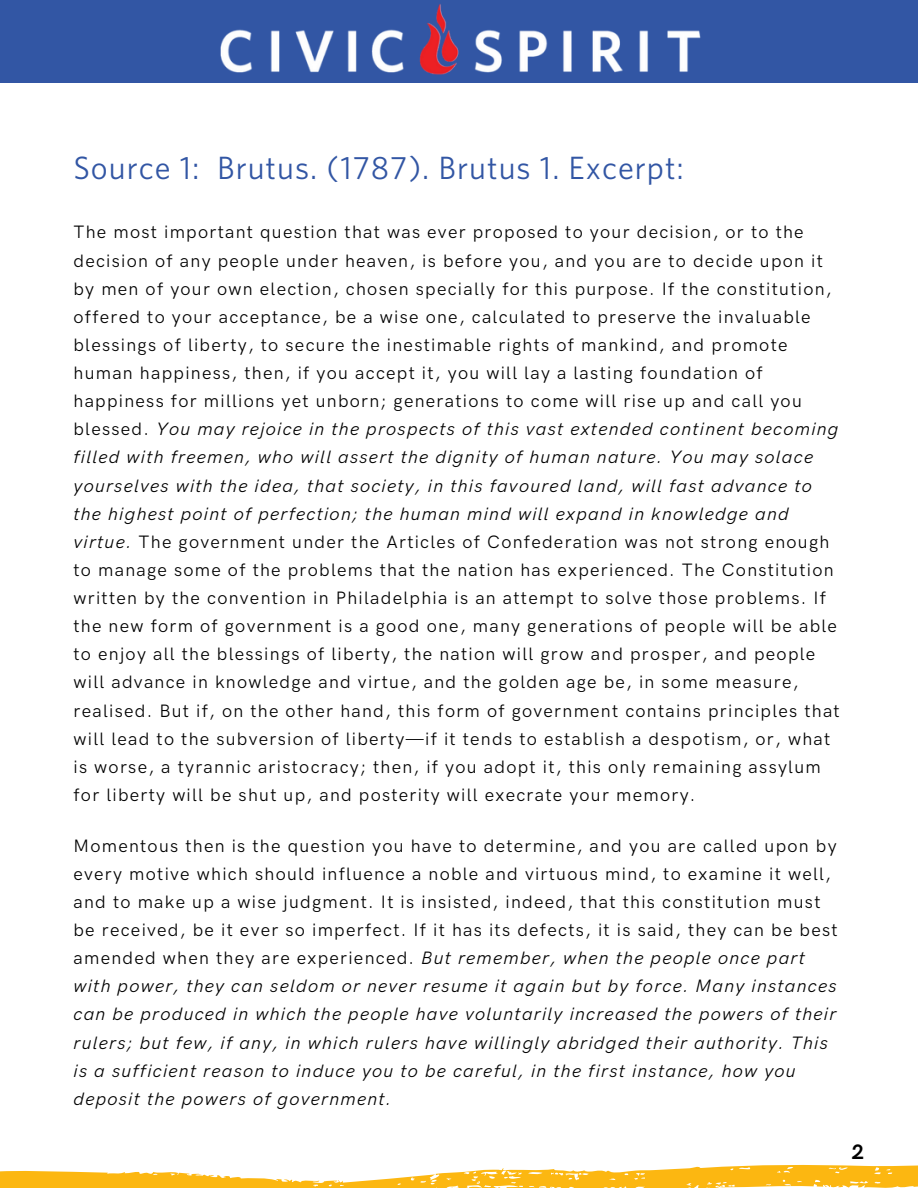
<style>
.page{position:relative;width:918px;height:1188px;background:#fff}
.page>*{position:absolute;margin:0;border:0;box-sizing:border-box;transform-origin:0 0}
.t1{font:32.25px "Whitney";letter-spacing:.03em;color:#3256a4}
.t2{font:700 21px "HK Grotesk";color:#000}
.t3{font:18px/28.2px "HK Grotesk Pro";letter-spacing:.07em;color:#000}
.t4{font:italic 18px/28.2px "HK Grotesk Pro";letter-spacing:.07em;color:#000}
.s1{font-style:italic}
.s2{font-style:normal}
</style>
<div class="page">
<svg style="left:0;top:1164px;width:918px;height:24px"></svg>
<div style="left:0;top:0;width:918px;height:83px;background:#3256a4"></div>
<img style="left:220px;top:4px;width:481px;height:71px">
<p class="t1" style="left:74px;top:149px;width:612px">Source 1: Brutus. (1787). Brutus 1. Excerpt:</p>
<p class="t3" style="left:74px;top:219px;width:768px">The most important question that was ever proposed to your decision, or to the decision of any people under heaven, is before you, and you are to decide upon it by men of your own election, chosen specially for this purpose. If the constitution, offered to your acceptance, be a wise one, calculated to preserve the invaluable blessings of liberty, to secure the inestimable rights of mankind, and promote human happiness, then, if you accept it, you will lay a lasting foundation of happiness for millions yet unborn; generations to come will rise up and call you blessed. <span class="s1">You may rejoice in the prospects of this vast extended continent becoming filled with freemen, who will assert the dignity of human nature. You may solace yourselves with the idea, that society, in this favoured land, will fast advance to the highest point of perfection; the human mind will expand in knowledge and virtue.</span> The government under the Articles of Confederation was not strong enough to manage some of the problems that the nation has experienced. The Constitution written by the convention in Philadelphia is an attempt to solve those problems. If the new form of government is a good one, many generations of people will be able to enjoy all the blessings of liberty, the nation will grow and prosper, and people will advance in knowledge and virtue, and the golden age be, in some measure, realised. But if, on the other hand, this form of government contains principles that will lead to the subversion of liberty—if it tends to establish a despotism, or, what is worse, a tyrannic aristocracy; then, if you adopt it, this only remaining assylum for liberty will be shut up, and posterity will execrate your memory.</p>
<p class="t4" style="left:74px;top:832px;width:766px"><span class="s2">Momentous then is the question you have to determine, and you are called upon by every motive which should influence a noble and virtuous mind, to examine it well, and to make up a wise judgment. It is insisted, indeed, that this constitution must be received, be it ever so imperfect. If it has its defects, it is said, they can be best amended when they are experienced.</span> But remember, when the people once part with power, they can seldom or never resume it again but by force. Many instances can be produced in which the people have voluntarily increased the powers of their rulers; but few, if any, in which rulers have willingly abridged their authority. This is a sufficient reason to induce you to be careful, in the first instance, how you deposit the powers of government.</p>
<p class="t2" style="left:852px;top:1140px;width:14px">2</p>
</div>
